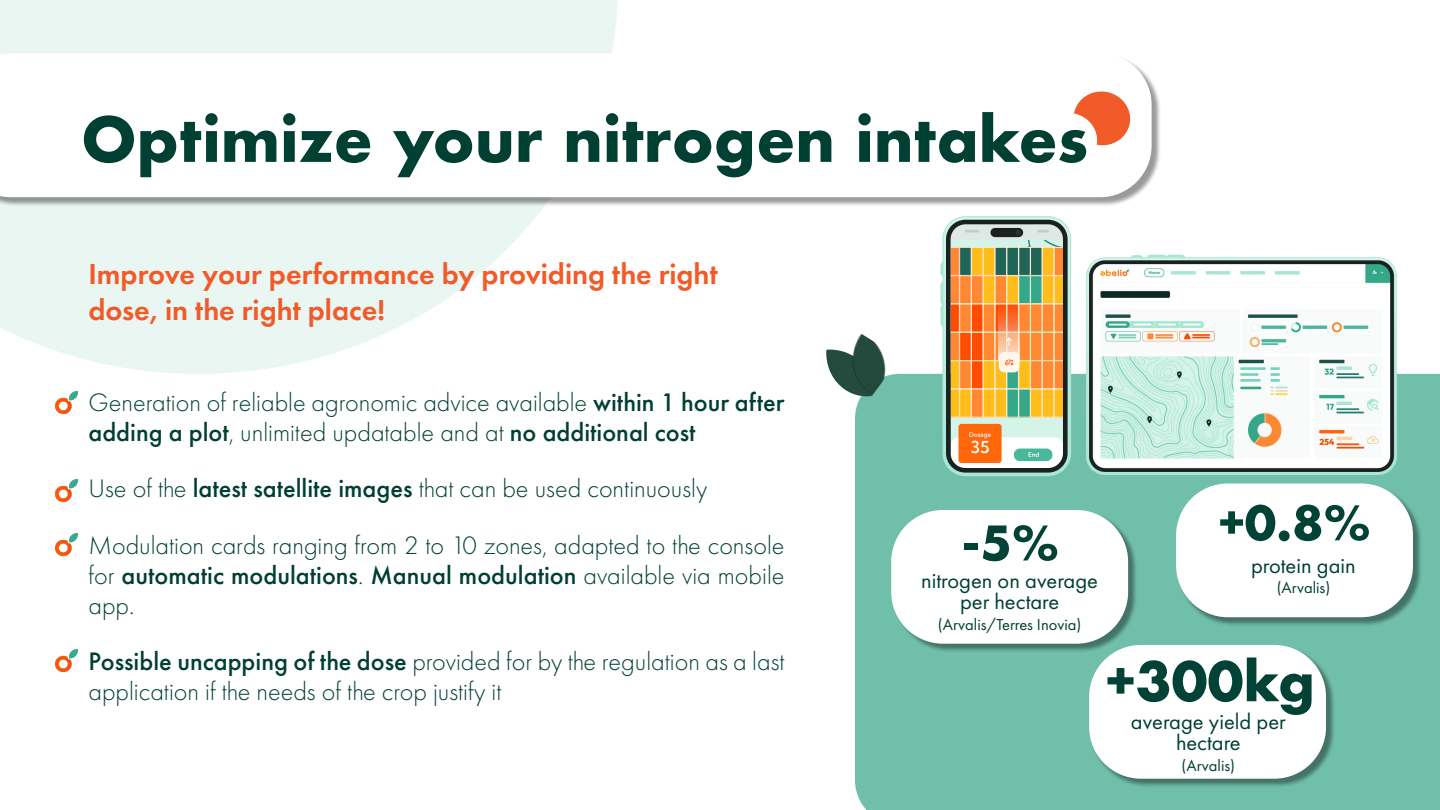
<style>
.page{position:relative;width:1440px;height:810px;background:#fff}
.page>*{position:absolute;margin:0;border:0;box-sizing:border-box;transform-origin:0 0}
.t1{font:700 60px "Futura";color:#004033}
.t2{font:700 60px "Futura PT";color:#004235}
.t3{font:700 52.5px "Futura PT";color:#004235}
.t4{font:600 30px/36px "Futura PT";color:#f15b2a}
.t5{font:300 26.25px/30px "Futura PT";color:#003f33}
.t6{font:500 26.25px/30px "Futura PT";color:#003f33}
.t7{font:22.5px/21px "Futura PT";color:#003f33;text-align:center}
.t8{font:16.5px "Futura PT";color:#003f33}
.s1{font-weight:500}
.s2{font-weight:300}
</style>
<div class="page">
<svg style="left:0;top:0;width:618px;height:374px;fill:#eaf6f2"></svg>
<div style="left:855px;top:374px;width:585px;height:436px;background:#70bfaa"></div>
<div style="left:0;top:54px;width:1161px;height:153px;background:#000;opacity:.4"></div>
<svg style="left:0;top:53px;width:1152px;height:144px"></svg>
<img style="left:827px;top:349px;width:46px;height:47px">
<img style="left:834px;top:334px;width:66px;height:60px">
<svg style="left:1074px;top:89px;width:58px;height:59px"></svg>
<div style="left:1177px;top:485px;width:245px;height:142px;background:#000;opacity:.4"></div>
<div style="left:1176px;top:483px;width:237px;height:134px;background:#fff;border-radius:52px"></div>
<div style="left:892px;top:511px;width:246px;height:142px;background:#000;opacity:.4"></div>
<div style="left:891px;top:510px;width:237px;height:134px;background:#fff;border-radius:52px"></div>
<div style="left:1090px;top:646px;width:245px;height:142px;background:#000;opacity:.4"></div>
<div style="left:1089px;top:645px;width:237px;height:134px;background:#fff;border-radius:52px"></div>
<img style="left:1085px;top:255px;width:322px;height:220px">
<img style="left:55px;top:391px;width:23px;height:22px">
<img style="left:55px;top:479px;width:23px;height:22px">
<img style="left:55px;top:533px;width:23px;height:22px">
<img style="left:55px;top:649px;width:23px;height:22px">
<svg style="left:940px;top:216px;width:131px;height:260px;background:#c7a771"></svg>
<h1 class="t1" style="left:81px;top:111px;width:1008px">Optimize your nitrogen intakes</h1>
<p class="t4" style="left:88px;top:259px;width:631px">Improve your performance by providing the right dose, in the right place!</p>
<p class="t5" style="left:88px;top:389px;width:698px">Generation of reliable agronomic advice available <span class="s1">within 1 hour after adding a plot</span>, unlimited updatable and at <span class="s1">no additional cost</span></p>
<p class="t5" style="left:88px;top:462px;width:698px;line-height:56.2px">Use of the <span class="s1">latest satellite images</span> that can be used continuously<br>Modulation cards ranging from 2 to 10 zones, adapted to the console</p>
<p class="t6" style="left:89px;top:562px;width:698px"><span class="s2">for</span> automatic modulations<span class="s2">.</span> Manual modulation <span class="s2">available via mobile app.</span></p>
<p class="t5" style="left:89px;top:648px;width:698px"><span class="s1">Possible uncapping of the dose</span> provided for by the regulation as a last application if the needs of the crop justify it</p>
<h2 class="t3" style="left:1218px;top:502px;width:154px">+0.8%</h2>
<h2 class="t3" style="left:962px;top:522px;width:99px">-5%</h2>
<p class="t7" style="left:1251px;top:556px;width:106px">protein gain</p>
<p class="t7" style="left:921px;top:571px;width:178px">nitrogen on average</p>
<p class="t8" style="left:1277px;top:580px;width:55px">(Arvalis)</p>
<p class="t7" style="left:960px;top:592px;width:101px">per hectare</p>
<p class="t8" style="left:938px;top:617px;width:145px">(Arvalis/Terres Inovia)</p>
<h1 class="t2" style="left:1106px;top:657px;width:211px">+300kg</h1>
<p class="t7" style="left:1131px;top:713px;width:157px">average yield per hectare</p>
<p class="t8" style="left:1182px;top:758px;width:55px">(Arvalis)</p>
</div>
